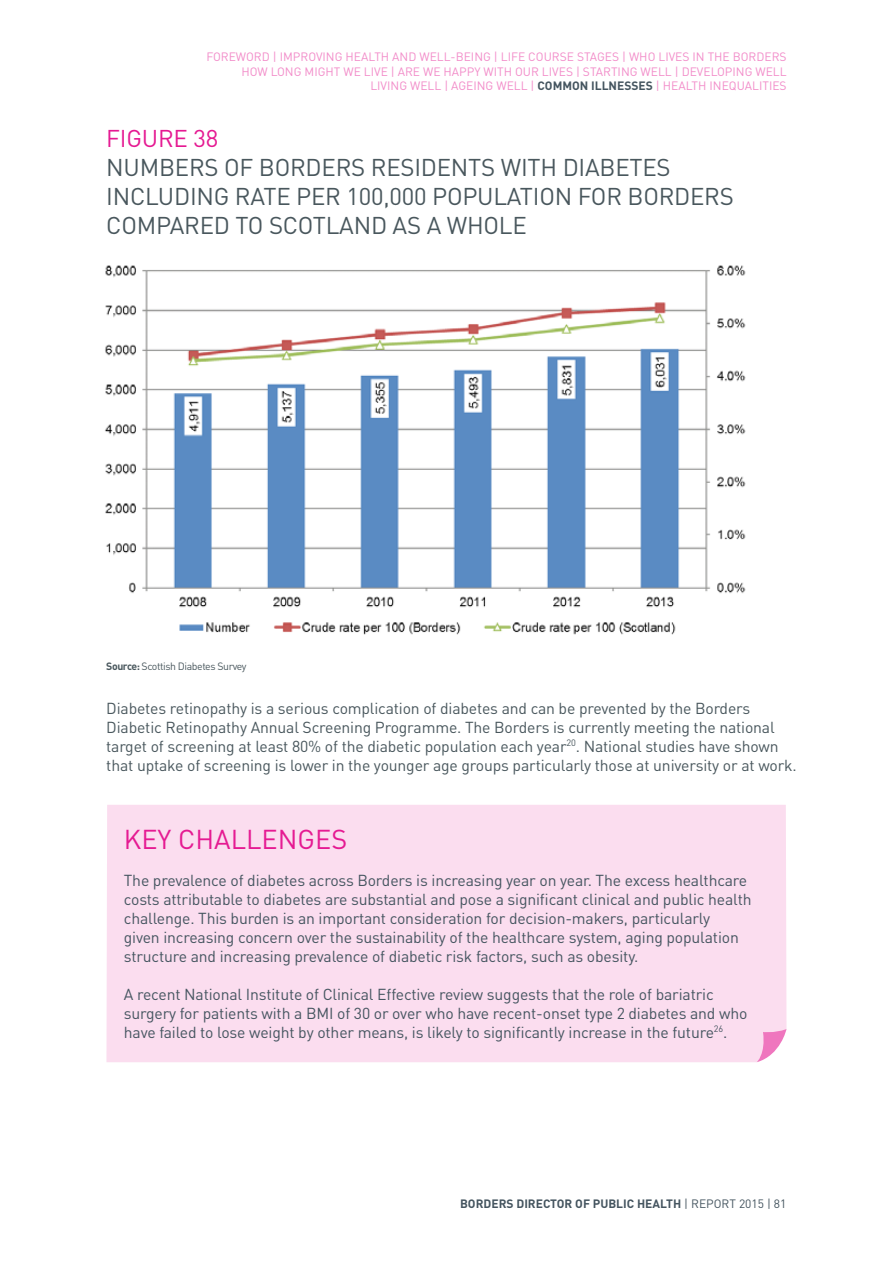
<style>
.page{position:relative;width:893px;height:1263px;background:#fff}
.page>*{position:absolute;margin:0;border:0;box-sizing:border-box;transform-origin:0 0}
.t1{font:27px "DIN";color:#e51a92}
.t2{font:24px/28.8px "DIN";letter-spacing:-.01em;color:#49575d}
.t3{font:24px "DIN";letter-spacing:-.01em;color:#e51a92}
.t4{font:15.75px/18.9px "DIN";letter-spacing:-.01em;color:#455560}
.t5{font:15.75px/18.9px "DIN";letter-spacing:-.01em;color:#49575d}
.t6{font:12px/14.4px "DIN";color:#f28cc9;text-align:right}
.t7{font:700 12px "DIN";color:#455560}
.t8{font:10.5px "DIN";letter-spacing:-.04em;color:#49575d}
.s1{font-weight:700;color:#455560}
.s2{font-weight:700}
.s3{font-weight:400}
</style>
<div class="page">
<img style="left:105px;top:265px;width:641px;height:370px">
<div style="left:106px;top:805px;width:680px;height:257px;background:#fbddef"></div>
<svg style="left:757px;top:1029px;width:29px;height:33px"></svg>
<p class="t6" style="left:206px;top:50px;width:582px">FOREWORD | IMPROVING HEALTH AND WELL-BEING | LIFE COURSE STAGES | WHO LIVES IN THE BORDERS<br>HOW LONG MIGHT WE LIVE | ARE WE HAPPY WITH OUR LIVES | STARTING WELL | DEVELOPING WELL<br>LIVING WELL | AGEING WELL | <span class="s1">COMMON ILLNESSES</span> | HEALTH INEQUALITIES</p>
<h2 class="t3" style="left:106px;top:123px;width:113px">FIGURE 38</h2>
<h2 class="t2" style="left:106px;top:152px;width:629px">NUMBERS OF BORDERS RESIDENTS WITH DIABETES<br>INCLUDING RATE PER 100,000 POPULATION FOR BORDERS<br>COMPARED TO SCOTLAND AS A WHOLE</h2>
<p class="t8" style="left:106px;top:659px;width:142px"><span class="s2">Source:</span> Scottish Diabetes Survey</p>
<p class="t5" style="left:106px;top:698px;width:692px">Diabetes retinopathy is a serious complication of diabetes and can be prevented by the Borders Diabetic Retinopathy Annual Screening Programme. The Borders is currently meeting the national target of screening at least 80% of the diabetic population each year<sup>20</sup>. National studies have shown that uptake of screening is lower in the younger age groups particularly those at university or at work.</p>
<h1 class="t1" style="left:124px;top:822px;width:225px">KEY CHALLENGES</h1>
<p class="t4" style="left:124px;top:871px;width:629px">The prevalence of diabetes across Borders is increasing year on year. The excess healthcare costs attributable to diabetes are substantial and pose a significant clinical and public health challenge. This burden is an important consideration for decision-makers, particularly<br>given increasing concern over the sustainability of the healthcare system, aging population structure and increasing prevalence of diabetic risk factors, such as obesity.</p>
<p class="t4" style="left:124px;top:984px;width:625px">A recent National Institute of Clinical Effective review suggests that the role of bariatric surgery for patients with a BMI of 30 or over who have recent-onset type 2 diabetes and who have failed to lose weight by other means, is likely to significantly increase in the future<sup>26</sup>.</p>
<p class="t7" style="left:460px;top:1196px;width:328px">BORDERS DIRECTOR OF PUBLIC HEALTH <span class="s3">| REPORT 2015 | 81</span></p>
</div>
